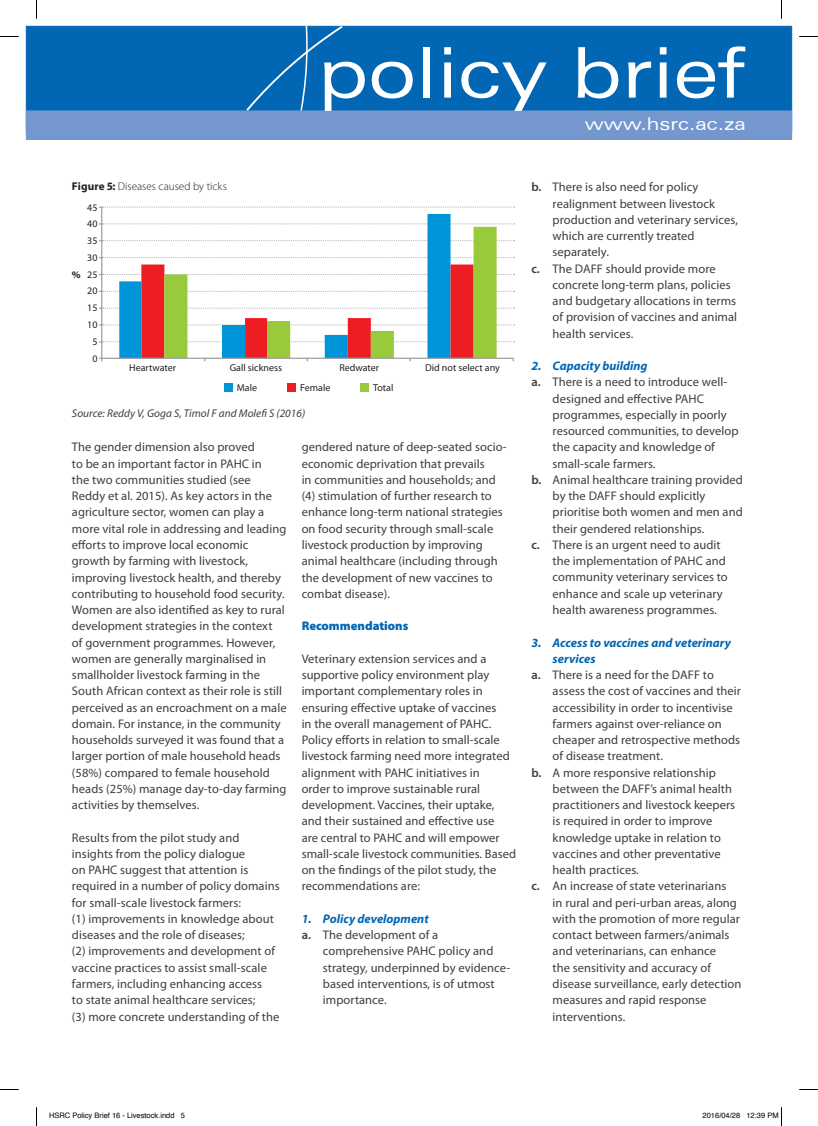
<style>
.page{position:relative;width:818px;height:1126px;background:#fff}
.page>*{position:absolute;margin:0;border:0;box-sizing:border-box;transform-origin:0 0}
.t1{font:expanded 70px "Zurich BT";color:#fff}
.t2{font:expanded 17.5px "Zurich BT";color:#fff}
.t3{font:12.5px/16.2px "Myriad Pro";letter-spacing:.005em;color:#3e3e3f}
.t4{font:italic 700 12.5px "Myriad Pro";color:#0166b3}
.t5{font:900 12.5px "Myriad Pro";color:#0166b3}
.t6{font:italic 11.25px "Myriad Pro";letter-spacing:.005em;color:#3e3e3f}
.t7{font:300 11.25px "Myriad Pro";color:#231f20}
.t8{font:10px/16.8px "Myriad Pro";color:#231f20;text-align:center}
.t9{font:700 10px "Myriad Pro";color:#231f20}
.t10{font:7.5px "Helvetica";color:#000}
.s1{font-weight:700}
.s2{font-weight:600}
</style>
<div class="page">
<div style="left:26px;top:26px;width:765px;height:107px;background:#0166b3;border:1px solid #0166b3"></div>
<svg style="left:244px;top:26px;width:100px;height:84px"></svg>
<div style="left:26px;top:110px;width:765px;height:30px;background:#7498ce;border:1px solid #7498ce"></div>
<svg style="left:120px;top:214px;width:330px;height:28px"></svg>
<svg style="left:164px;top:227px;width:332px;height:37px"></svg>
<hr style="left:101px;top:207px;width:1px;height:151px;background:#9d9fa2">
<svg style="left:99px;top:206px;width:415px;height:2px"></svg>
<svg style="left:99px;top:223px;width:415px;height:1px"></svg>
<svg style="left:99px;top:240px;width:415px;height:1px"></svg>
<svg style="left:99px;top:257px;width:415px;height:1px"></svg>
<svg style="left:99px;top:264px;width:415px;height:97px"></svg>
<div style="left:223px;top:383px;width:9px;height:9px;background:#0095d9"></div>
<div style="left:287px;top:383px;width:9px;height:9px;background:#ee1d23"></div>
<div style="left:360px;top:383px;width:9px;height:9px;background:#99ca3b"></div>
<svg style="left:0;top:36px;width:19px;height:1px"></svg>
<svg style="left:799px;top:36px;width:18px;height:1px"></svg>
<svg style="left:0;top:1089px;width:19px;height:1px"></svg>
<svg style="left:799px;top:1089px;width:18px;height:1px"></svg>
<svg style="left:36px;top:0;width:1px;height:19px"></svg>
<svg style="left:36px;top:1107px;width:1px;height:18px"></svg>
<h1 class="t1" style="left:318px;top:32px;width:428px">policy brief</h1>
<h2 class="t2" style="left:584px;top:113px;width:163px">www.hsrc.ac.za</h2>
<p class="t7" style="left:72px;top:180px;width:156px"><span class="s1">Figure 5:</span> Diseases caused by ticks</p>
<p class="t8" style="left:87px;top:199px;width:12px">45<br>40<br>35<br>30<br>25<br>20<br>15<br>10<br>5<br>0</p>
<p class="t9" style="left:72px;top:268px;width:10px">%</p>
<p class="t8" style="left:129px;top:359px;width:48px">Heartwater</p>
<p class="t8" style="left:229px;top:359px;width:54px">Gall sickness</p>
<p class="t8" style="left:339px;top:359px;width:41px">Redwater</p>
<p class="t8" style="left:425px;top:359px;width:76px">Did not select any</p>
<p class="t8" style="left:237px;top:379px;width:22px">Male</p>
<p class="t8" style="left:300px;top:379px;width:32px">Female</p>
<p class="t8" style="left:373px;top:379px;width:22px">Total</p>
<p class="t6" style="left:72px;top:406px;width:234px">Source: Reddy V, Goga S, Timol F and Molefi S (2016)</p>
<p class="t3" style="left:72px;top:439px;width:216px">The gender dimension also proved<br>to be an important factor in PAHC in<br>the two communities studied (see Reddy et al. 2015). As key actors in the agriculture sector, women can play a more vital role in addressing and leading efforts to improve local economic growth by farming with livestock, improving livestock health, and thereby contributing to household food security.<br>Women are also identified as key to rural development strategies in the context<br>of government programmes. However, women are generally marginalised in smallholder livestock farming in the South African context as their role is still perceived as an encroachment on a male domain. For instance, in the community households surveyed it was found that a larger portion of male household heads (58%) compared to female household heads (25%) manage day-to-day farming activities by themselves.</p>
<p class="t3" style="left:72px;top:829px;width:209px">Results from the pilot study and insights from the policy dialogue<br>on PAHC suggest that attention is required in a number of policy domains for small-scale livestock farmers:<br>(1) improvements in knowledge about diseases and the role of diseases;<br>(2) improvements and development of vaccine practices to assist small-scale farmers, including enhancing access<br>to state animal healthcare services;<br>(3) more concrete understanding of the</p>
<p class="t3" style="left:301px;top:439px;width:206px">gendered nature of deep-seated socio&shy;economic deprivation that prevails<br>in communities and households; and (4) stimulation of further research to enhance long-term national strategies on food security through small-scale livestock production by improving animal healthcare (including through the development of new vaccines to combat disease).</p>
<p class="t5" style="left:301px;top:619px;width:108px">Recommendations</p>
<p class="t3" style="left:301px;top:650px;width:216px">Veterinary extension services and a supportive policy environment play important complementary roles in ensuring effective uptake of vaccines<br>in the overall management of PAHC.<br>Policy efforts in relation to small-scale livestock farming need more integrated alignment with PAHC initiatives in<br>order to improve sustainable rural development. Vaccines, their uptake, and their sustained and effective use<br>are central to PAHC and will empower small-scale livestock communities. Based on the findings of the pilot study, the recommendations are:</p>
<p class="t4" style="left:301px;top:910px;width:128px">1. Policy development</p>
<p class="t3" style="left:301px;top:926px;width:138px"><span class="s2">a.</span> The development of a</p>
<p class="t3" style="left:323px;top:942px;width:172px">comprehensive PAHC policy and</p>
<p class="t3" style="left:323px;top:959px;width:189px">strategy, underpinned by evidence-</p>
<p class="t3" style="left:323px;top:975px;width:173px">based interventions, is of utmost</p>
<p class="t3" style="left:323px;top:991px;width:65px">importance.</p>
<p class="t3" style="left:531px;top:179px;width:168px"><span class="s2">b.</span> There is also need for policy</p>
<p class="t3" style="left:552px;top:195px;width:164px">realignment between livestock</p>
<p class="t3" style="left:552px;top:211px;width:187px">production and veterinary services,</p>
<p class="t3" style="left:552px;top:227px;width:143px">which are currently treated</p>
<p class="t3" style="left:552px;top:244px;width:58px">separately.</p>
<p class="t3" style="left:531px;top:260px;width:186px"><span class="s2">c.</span> The DAFF should provide more</p>
<p class="t3" style="left:552px;top:276px;width:179px">concrete long-term plans, policies</p>
<p class="t3" style="left:552px;top:292px;width:185px">and budgetary allocations in terms</p>
<p class="t3" style="left:552px;top:309px;width:186px">of provision of vaccines and animal</p>
<p class="t3" style="left:552px;top:325px;width:82px">health services.</p>
<p class="t4" style="left:531px;top:358px;width:118px">2. Capacity building</p>
<p class="t3" style="left:531px;top:374px;width:197px"><span class="s2">a.</span> There is a need to introduce well-</p>
<p class="t3" style="left:552px;top:390px;width:153px">designed and effective PAHC</p>
<p class="t3" style="left:552px;top:406px;width:175px">programmes, especially in poorly</p>
<p class="t3" style="left:552px;top:422px;width:187px">resourced communities, to develop</p>
<p class="t3" style="left:552px;top:439px;width:164px">the capacity and knowledge of</p>
<p class="t3" style="left:552px;top:455px;width:104px">small-scale farmers.</p>
<p class="t3" style="left:531px;top:471px;width:213px"><span class="s2">b.</span> Animal healthcare training provided</p>
<p class="t3" style="left:552px;top:487px;width:154px">by the DAFF should explicitly</p>
<p class="t3" style="left:552px;top:504px;width:191px">prioritise both women and men and</p>
<p class="t3" style="left:552px;top:520px;width:153px">their gendered relationships.</p>
<p class="t3" style="left:531px;top:536px;width:191px"><span class="s2">c.</span> There is an urgent need to audit</p>
<p class="t3" style="left:552px;top:552px;width:175px">the implementation of PAHC and</p>
<p class="t3" style="left:552px;top:569px;width:177px">community veterinary services to</p>
<p class="t3" style="left:552px;top:585px;width:171px">enhance and scale up veterinary</p>
<p class="t3" style="left:552px;top:601px;width:166px">health awareness programmes.</p>
<p class="t4" style="left:531px;top:634px;width:201px">3. Access to vaccines and veterinary</p>
<p class="t4" style="left:552px;top:650px;width:44px">services</p>
<p class="t3" style="left:531px;top:666px;width:184px"><span class="s2">a.</span> There is a need for the DAFF to</p>
<p class="t3" style="left:552px;top:682px;width:190px">assess the cost of vaccines and their</p>
<p class="t3" style="left:552px;top:699px;width:181px">accessibility in order to incentivise</p>
<p class="t3" style="left:552px;top:715px;width:170px">farmers against over-reliance on</p>
<p class="t3" style="left:552px;top:731px;width:189px">cheaper and retrospective methods</p>
<p class="t3" style="left:552px;top:747px;width:112px">of disease treatment.</p>
<p class="t3" style="left:531px;top:764px;width:186px"><span class="s2">b.</span> A more responsive relationship</p>
<p class="t3" style="left:552px;top:780px;width:181px">between the DAFF’s animal health</p>
<p class="t3" style="left:552px;top:796px;width:184px">practitioners and livestock keepers</p>
<p class="t3" style="left:552px;top:812px;width:161px">is required in order to improve</p>
<p class="t3" style="left:552px;top:829px;width:170px">knowledge uptake in relation to</p>
<p class="t3" style="left:552px;top:845px;width:170px">vaccines and other preventative</p>
<p class="t3" style="left:552px;top:861px;width:88px">health practices.</p>
<p class="t3" style="left:531px;top:877px;width:196px"><span class="s2">c.</span> An increase of state veterinarians</p>
<p class="t3" style="left:552px;top:894px;width:186px">in rural and peri-urban areas, along</p>
<p class="t3" style="left:552px;top:910px;width:189px">with the promotion of more regular</p>
<p class="t3" style="left:552px;top:926px;width:178px">contact between farmers/animals</p>
<p class="t3" style="left:552px;top:942px;width:165px">and veterinarians, can enhance</p>
<p class="t3" style="left:552px;top:959px;width:160px">the sensitivity and accuracy of</p>
<p class="t3" style="left:552px;top:975px;width:190px">disease surveillance, early detection</p>
<p class="t3" style="left:552px;top:991px;width:155px">measures and rapid response</p>
<p class="t3" style="left:552px;top:1007px;width:74px">interventions.</p>
<p class="t10" style="left:49px;top:1109px;width:137px">HSRC Policy Brief 16 - Livestock.indd 5</p>
<p class="t10" style="left:702px;top:1109px;width:77px">2016/04/28 12:39 PM</p>
</div>
